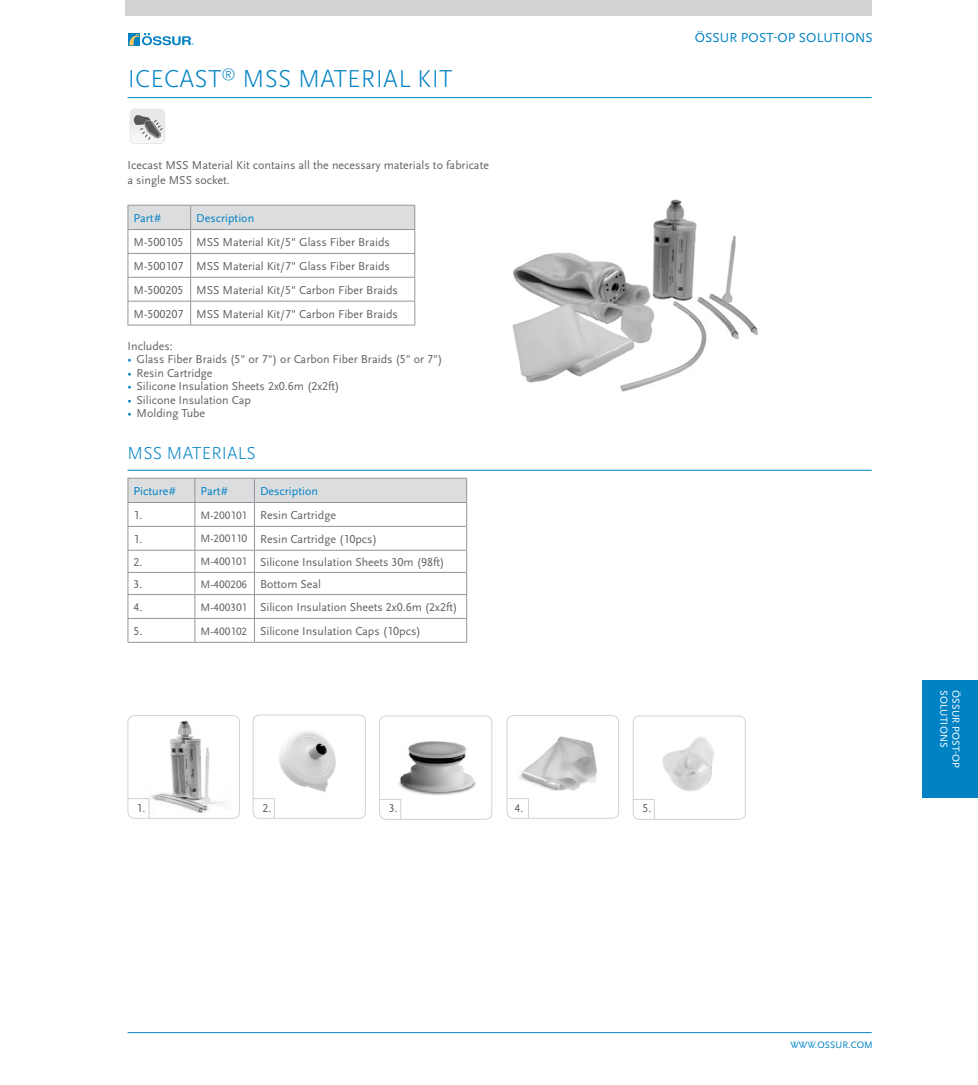
<style>
.page{position:relative;width:978px;height:1085px;background:#fff}
.page>*{position:absolute;margin:0;border:0;box-sizing:border-box;transform-origin:0 0}
.Header_Level_2_Produ{font:300 25.5px "Scala Sans OT";letter-spacing:.01em;color:#0082c5}
.Header_2{font:300 18px "Scala Sans OT";letter-spacing:.01em;color:#0082c5}
.t1{font:13.5px "Scala Sans OT";letter-spacing:.01em;color:#0082c5}
.Table_-_Main_text{font:12px "Scala Sans OT";color:#636366}
.Main_text_-_Indent_2{font:12px/15px "Scala Sans OT";color:#636366}
.Header_Table{font:12px "Scala Sans OT";color:#0082c5}
.Main_text{font:12px "Scala Sans OT";color:#636366}
.Table_-_Main_text-2{font:11.25px "Scala Sans OT";color:#636366}
.t2{font:10.5px "Scala Sans OT";letter-spacing:.01em;color:#fff}
.t3{font:9.75px "Scala Sans OT";letter-spacing:.01em;color:#0082c5}
.s1{color:#0082c5}
</style>
<div class="page">
<hr style="left:128px;top:1032px;width:744px;height:1px;background:#0082c5">
<svg style="left:128px;top:45px;width:12px;height:1px"></svg>
<div style="left:128px;top:33px;width:11px;height:12px;background:#0082c5"></div>
<svg style="left:129px;top:33px;width:65px;height:12px"></svg>
<div style="left:922px;top:680px;width:56px;height:117px;background:#0082c5"></div>
<div style="left:125px;top:0;width:746px;height:16px;background:#d1d2d4"></div>
<hr style="left:128px;top:97px;width:744px;height:1px;background:#0082c5">
<hr style="left:128px;top:470px;width:744px;height:1px;background:#0082c5">
<svg style="left:130px;top:109px;width:35px;height:35px"></svg>
<svg style="left:128px;top:205px;width:287px;height:119px"></svg>
<hr style="left:128px;top:324px;width:63px;height:1px;background:#939598">
<hr style="left:191px;top:324px;width:224px;height:1px;background:#939598">
<hr style="left:128px;top:477px;width:67px;height:1px;background:#939598">
<hr style="left:195px;top:477px;width:59px;height:1px;background:#939598">
<hr style="left:254px;top:477px;width:213px;height:1px;background:#939598">
<svg style="left:128px;top:478px;width:339px;height:164px"></svg>
<hr style="left:128px;top:642px;width:67px;height:1px;background:#939598">
<hr style="left:195px;top:642px;width:59px;height:1px;background:#939598">
<hr style="left:254px;top:642px;width:213px;height:1px;background:#939598">
<img style="left:512px;top:199px;width:246px;height:193px">
<img style="left:398px;top:741px;width:78px;height:54px">
<div style="left:379px;top:715px;width:113px;height:104px;border:1px solid #d1d2d4;border-radius:6px"></div>
<svg style="left:379px;top:799px;width:22px;height:20px"></svg>
<img style="left:149px;top:720px;width:88px;height:98px">
<div style="left:128px;top:715px;width:112px;height:103px;border:1px solid #d1d2d4;border-radius:6px"></div>
<svg style="left:127px;top:798px;width:22px;height:20px"></svg>
<img style="left:279px;top:731px;width:57px;height:61px">
<div style="left:253px;top:714px;width:113px;height:104px;border:1px solid #d1d2d4;border-radius:6px"></div>
<svg style="left:253px;top:798px;width:22px;height:20px"></svg>
<img style="left:662px;top:737px;width:52px;height:55px">
<div style="left:633px;top:715px;width:113px;height:104px;border:1px solid #d1d2d4;border-radius:6px"></div>
<svg style="left:633px;top:799px;width:22px;height:20px"></svg>
<img style="left:519px;top:736px;width:78px;height:55px">
<div style="left:507px;top:715px;width:112px;height:103px;border:1px solid #d1d2d4;border-radius:6px"></div>
<svg style="left:507px;top:798px;width:22px;height:20px"></svg>
<p class="Header_Level_2_Produ" style="left:128px;top:65px;width:326px">ICECAST<sup>®</sup> MSS MATERIAL KIT</p>
<p class="Main_text_-_Indent_2" style="left:128px;top:158px;width:363px">Icecast MSS Material Kit contains all the necessary materials to fabricate a single MSS socket.</p>
<p class="Header_Table" style="left:134px;top:211px;width:29px">Part#</p>
<p class="Header_Table" style="left:196px;top:211px;width:59px">Description</p>
<p class="Table_-_Main_text" style="left:134px;top:235px;width:51px">M-500105</p>
<p class="Table_-_Main_text" style="left:196px;top:235px;width:195px">MSS Material Kit/5" Glass Fiber Braids</p>
<p class="Table_-_Main_text" style="left:134px;top:259px;width:51px">M-500107</p>
<p class="Table_-_Main_text" style="left:196px;top:259px;width:195px">MSS Material Kit/7" Glass Fiber Braids</p>
<p class="Table_-_Main_text" style="left:134px;top:283px;width:51px">M-500205</p>
<p class="Table_-_Main_text" style="left:196px;top:283px;width:203px">MSS Material Kit/5" Carbon Fiber Braids</p>
<p class="Table_-_Main_text" style="left:134px;top:307px;width:51px">M-500207</p>
<p class="Table_-_Main_text" style="left:196px;top:307px;width:203px">MSS Material Kit/7" Carbon Fiber Braids</p>
<p class="Main_text_-_Indent_2" style="left:128px;top:338px;width:47px">Includes:</p>
<p class="Main_text_-_Indent_2" style="left:128px;top:352px;width:316px"><span class="s1">•</span> Glass Fiber Braids (5" or 7") or Carbon Fiber Braids (5" or 7")</p>
<p class="Main_text_-_Indent_2" style="left:128px;top:365px;width:87px"><span class="s1">•</span> Resin Cartridge</p>
<p class="Main_text_-_Indent_2" style="left:128px;top:379px;width:214px"><span class="s1">•</span> Silicone Insulation Sheets 2x0.6m (2x2ft)</p>
<p class="Main_text_-_Indent_2" style="left:128px;top:392px;width:125px"><span class="s1">•</span> Silicone Insulation Cap</p>
<p class="Main_text_-_Indent_2" style="left:128px;top:406px;width:79px"><span class="s1">•</span> Molding Tube</p>
<p class="Header_2" style="left:128px;top:443px;width:130px">MSS MATERIALS</p>
<p class="Header_Table" style="left:134px;top:484px;width:44px">Picture#</p>
<p class="Header_Table" style="left:201px;top:484px;width:29px">Part#</p>
<p class="Header_Table" style="left:260px;top:484px;width:59px">Description</p>
<p class="Table_-_Main_text" style="left:134px;top:508px;width:11px">1.</p>
<p class="Table_-_Main_text-2" style="left:201px;top:508px;width:48px">M-200101</p>
<p class="Table_-_Main_text" style="left:260px;top:508px;width:78px">Resin Cartridge</p>
<p class="Table_-_Main_text" style="left:134px;top:532px;width:11px">1.</p>
<p class="Table_-_Main_text-2" style="left:201px;top:532px;width:48px">M-200110</p>
<p class="Table_-_Main_text" style="left:260px;top:532px;width:118px">Resin Cartridge (10pcs)</p>
<p class="Table_-_Main_text" style="left:134px;top:555px;width:11px">2.</p>
<p class="Table_-_Main_text-2" style="left:201px;top:555px;width:48px">M-400101</p>
<p class="Table_-_Main_text" style="left:260px;top:555px;width:186px">Silicone Insulation Sheets 30m (98ft)</p>
<p class="Table_-_Main_text" style="left:134px;top:577px;width:11px">3.</p>
<p class="Table_-_Main_text-2" style="left:201px;top:577px;width:48px">M-400206</p>
<p class="Table_-_Main_text" style="left:260px;top:577px;width:63px">Bottom Seal</p>
<p class="Table_-_Main_text" style="left:134px;top:600px;width:11px">4.</p>
<p class="Table_-_Main_text-2" style="left:201px;top:600px;width:48px">M-400301</p>
<p class="Table_-_Main_text" style="left:260px;top:600px;width:199px">Silicon Insulation Sheets 2x0.6m (2x2ft)</p>
<p class="Table_-_Main_text" style="left:134px;top:624px;width:11px">5.</p>
<p class="Table_-_Main_text-2" style="left:201px;top:624px;width:48px">M-400102</p>
<p class="Table_-_Main_text" style="left:260px;top:624px;width:162px">Silicone Insulation Caps (10pcs)</p>
<p class="t1" style="left:695px;top:31px;width:179px">ÖSSUR POST-OP SOLUTIONS</p>
<p class="Main_text" style="left:137px;top:801px;width:11px">1.</p>
<p class="Main_text" style="left:263px;top:801px;width:11px">2.</p>
<p class="Main_text" style="left:389px;top:801px;width:11px">3.</p>
<p class="Main_text" style="left:515px;top:801px;width:11px">4.</p>
<p class="Main_text" style="left:643px;top:801px;width:11px">5.</p>
<p class="t2" style="left:950px;top:690px;width:59px;rotate:90deg">SOLUTIONS</p>
<p class="t2" style="left:962px;top:690px;width:80px;rotate:90deg">ÖSSUR POST-OP</p>
<p class="t3" style="left:790px;top:1039px;width:84px">WWW.OSSUR.COM</p>
</div>
